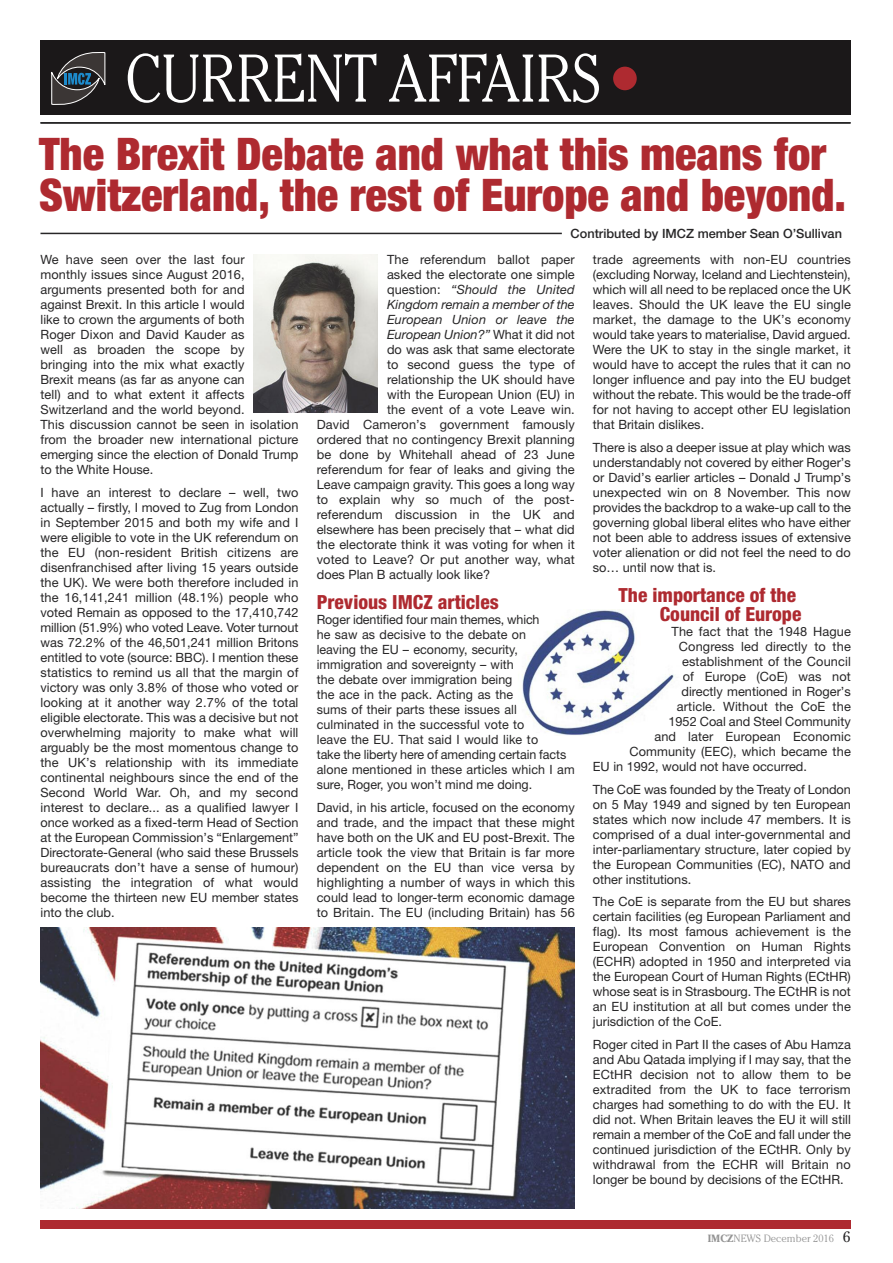
<style>
.page{position:relative;width:893px;height:1263px;background:#fff}
.page>*{position:absolute;margin:0;border:0;box-sizing:border-box;transform-origin:0 0}
.t1{font:300 66.9px "Cheltenham";color:#fff;scale:.87 1}
.t2{font:900 condensed 45px/40.5px "Helvetica Neue";color:#ae2a30}
.t3{font:800 condensed 19.5px/19.5px "Helvetica Neue";color:#ae2a30;text-align:right}
.t4{font:12.75px/15px "Helvetica Neue";letter-spacing:.01em;color:#272627;text-align:justify}
.t5{font:italic 12.75px "Helvetica Neue";letter-spacing:.005em;color:#272627}
.t6{font:500 12.75px "Helvetica Neue";color:#272627}
.t7{font:300 10.5px "Cheltenham";color:#939393}
.s1{font-family:"Helvetica Neue";font-weight:900;font-stretch:condensed;font-size:66.3px;color:#ae2a30}
.s2{font-style:normal}
.s3{font-weight:700}
.s4{font-weight:400;font-size:15px;color:#272627}
</style>
<div class="page">
<div style="left:40px;top:1220px;width:810px;height:9px;background:#ae2a30"></div>
<div style="left:40px;top:41px;width:810px;height:74px;background:#1b1819"></div>
<svg style="left:51px;top:52px;width:54px;height:53px"></svg>
<hr style="left:40px;top:122px;width:810px;height:2px;background:#272627">
<hr style="left:40px;top:233px;width:522px;height:1px;background:#272627">
<img style="left:40px;top:927px;width:534px;height:281px">
<img style="left:254px;top:255px;width:124px;height:158px">
<img style="left:522px;top:610px;width:152px;height:125px">
<h1 class="t1" style="left:126px;top:52px;width:595px">CURRENT AFFAIRS<span class="s1">•</span></h1>
<h2 class="t2" style="left:39px;top:138px;width:809px">The Brexit Debate and what this means for<br>Switzerland, the rest of Europe and beyond.</h2>
<p class="t4" style="left:40px;top:253px;width:259px;text-align:left">We have seen over the last four<br>monthly issues since August 2016, arguments presented both for and<br>against Brexit. In this article I would<br>like to crown the arguments of both<br>Roger Dixon and David Kauder as<br>well as broaden the scope by<br>bringing into the mix what exactly<br>Brexit means (as far as anyone can<br>tell) and to what extent it affects Switzerland and the world beyond.<br>This discussion cannot be seen in isolation from the broader new international picture emerging since the election of Donald Trump to the White House.</p>
<p class="t4" style="left:41px;top:486px;width:259px">I have an interest to declare – well, two actually – firstly, I moved to Zug from London in September 2015 and both my wife and I were eligible to vote in the UK referendum on the EU (non-resident British citizens are disenfranchised after living 15 years outside the UK). We were both therefore included in the 16,141,241 million (48.1%) people who voted Remain as opposed to the 17,410,742 million (51.9%) who voted Leave. Voter turnout was 72.2% of the 46,501,241 million Britons entitled to vote (source: BBC). I mention these statistics to remind us all that the margin of victory was only 3.8% of those who voted or looking at it another way 2.7% of the total eligible electorate. This was a decisive but not overwhelming majority to make what will arguably be the most momentous change to the UK’s relationship with its immediate continental neighbours since the end of the Second World War. Oh, and my second interest to declare... as a qualified lawyer I once worked as a fixed-term Head of Section at the European Commission’s “Enlargement” Directorate-General (who said these Brussels bureaucrats don’t have a sense of humour) assisting the integration of what would become the thirteen new EU member states into the club.</p>
<p class="t6" style="left:571px;top:229px;width:273px">Contributed by IMCZ member Sean O’Sullivan</p>
<p class="t4" style="left:387px;top:253px;width:189px">The referendum ballot paper</p>
<p class="t4" style="left:387px;top:268px;width:189px">asked the electorate one simple</p>
<p class="t5" style="left:387px;top:285px;width:189px"><span class="s2">question:</span> “Should the United</p>
<p class="t5" style="left:387px;top:300px;width:189px">Kingdom remain a member of the</p>
<p class="t5" style="left:387px;top:315px;width:189px">European Union or leave the</p>
<p class="t5" style="left:387px;top:330px;width:189px">European Union?” <span class="s2">What it did not</span></p>
<p class="t4" style="left:387px;top:343px;width:189px">do was ask that same electorate</p>
<p class="t4" style="left:387px;top:358px;width:189px">to second guess the type of</p>
<p class="t4" style="left:387px;top:373px;width:189px">relationship the UK should have</p>
<p class="t4" style="left:387px;top:388px;width:189px">with the European Union (EU) in</p>
<p class="t4" style="left:387px;top:403px;width:189px">the event of a vote Leave win.</p>
<p class="t4" style="left:317px;top:418px;width:259px">David Cameron’s government famously</p>
<p class="t4" style="left:317px;top:433px;width:259px">ordered that no contingency Brexit planning</p>
<p class="t4" style="left:317px;top:448px;width:259px">be done by Whitehall ahead of 23 June</p>
<p class="t4" style="left:317px;top:463px;width:259px">referendum for fear of leaks and giving the</p>
<p class="t4" style="left:317px;top:478px;width:259px">Leave campaign gravity. This goes a long way</p>
<p class="t4" style="left:317px;top:493px;width:259px">to explain why so much of the post-</p>
<p class="t4" style="left:317px;top:508px;width:259px">referendum discussion in the UK and</p>
<p class="t4" style="left:317px;top:523px;width:259px">elsewhere has been precisely that – what did</p>
<p class="t4" style="left:317px;top:538px;width:259px">the electorate think it was voting for when it</p>
<p class="t4" style="left:317px;top:553px;width:259px">voted to Leave? Or put another way, what</p>
<p class="t4" style="left:317px;top:568px;width:175px">does Plan B actually look like?</p>
<h3 class="t3" style="left:317px;top:594px;width:183px">Previous IMCZ articles</h3>
<p class="t4" style="left:317px;top:613px;width:259px;text-align:left">Roger identified four main themes, which<br>he saw as decisive to the debate on<br>leaving the EU – economy, security, immigration and sovereignty – with<br>the debate over immigration being<br>the ace in the pack. Acting as the<br>sums of their parts these issues all culminated in the successful vote to<br>leave the EU. That said I would like to<br>take the liberty here of amending certain facts alone mentioned in these articles which I am sure, Roger, you won’t mind me doing.</p>
<p class="t4" style="left:317px;top:801px;width:259px">David, in his article, focused on the economy and trade, and the impact that these might have both on the UK and EU post-Brexit. The article took the view that Britain is far more dependent on the EU than vice versa by highlighting a number of ways in which this could lead to longer-term economic damage to Britain. The EU (including Britain) has 56</p>
<p class="t4" style="left:593px;top:253px;width:259px">trade agreements with non-EU countries (excluding Norway, Iceland and Liechtenstein), which will all need to be replaced once the UK leaves. Should the UK leave the EU single market, the damage to the UK’s economy would take years to materialise, David argued.<br>Were the UK to stay in the single market, it would have to accept the rules that it can no longer influence and pay into the EU budget without the rebate. This would be the trade-off for not having to accept other EU legislation that Britain dislikes.</p>
<p class="t4" style="left:593px;top:441px;width:259px">There is also a deeper issue at play which was understandably not covered by either Roger’s or David’s earlier articles – Donald J Trump’s unexpected win on 8 November. This now provides the backdrop to a wake-up call to the governing global liberal elites who have either not been able to address issues of extensive voter alienation or did not feel the need to do so… until now that is.</p>
<h3 class="t3" style="left:619px;top:587px;width:184px">The importance of the<br>Council of Europe</h3>
<p class="t4" style="left:672px;top:625px;width:181px">The fact that the 1948 Hague</p>
<p class="t4" style="left:679px;top:640px;width:173px">Congress led directly to the</p>
<p class="t4" style="left:682px;top:655px;width:170px">establishment of the Council</p>
<p class="t4" style="left:683px;top:670px;width:169px">of Europe (CoE) was not</p>
<p class="t4" style="left:681px;top:685px;width:171px">directly mentioned in Roger’s</p>
<p class="t4" style="left:677px;top:700px;width:175px">article. Without the CoE the</p>
<p class="t4" style="left:668px;top:715px;width:184px">1952 Coal and Steel Community</p>
<p class="t4" style="left:654px;top:730px;width:198px">and later European Economic</p>
<p class="t4" style="left:629px;top:745px;width:223px">Community (EEC), which became the</p>
<p class="t4" style="left:593px;top:760px;width:216px">EU in 1992, would not have occurred.</p>
<p class="t4" style="left:593px;top:783px;width:259px">The CoE was founded by the Treaty of London on 5 May 1949 and signed by ten European states which now include 47 members. It is comprised of a dual inter-governmental and inter-parliamentary structure, later copied by the European Communities (EC), NATO and other institutions.</p>
<p class="t4" style="left:593px;top:895px;width:259px">The CoE is separate from the EU but shares certain facilities (eg European Parliament and flag). Its most famous achievement is the European Convention on Human Rights (ECHR) adopted in 1950 and interpreted via the European Court of Human Rights (ECtHR) whose seat is in Strasbourg. The ECtHR is not an EU institution at all but comes under the jurisdiction of the CoE.</p>
<p class="t4" style="left:593px;top:1038px;width:259px">Roger cited in Part II the cases of Abu Hamza and Abu Qatada implying if I may say, that the ECtHR decision not to allow them to be extradited from the UK to face terrorism charges had something to do with the EU. It did not. When Britain leaves the EU it will still remain a member of the CoE and fall under the continued jurisdiction of the ECtHR. Only by withdrawal from the ECHR will Britain no longer be bound by decisions of the ECtHR.</p>
<p class="t7" style="left:708px;top:1234px;width:144px"><span class="s3">IMCZ</span>NEWS December 2016 <span class="s4">6</span></p>
</div>
